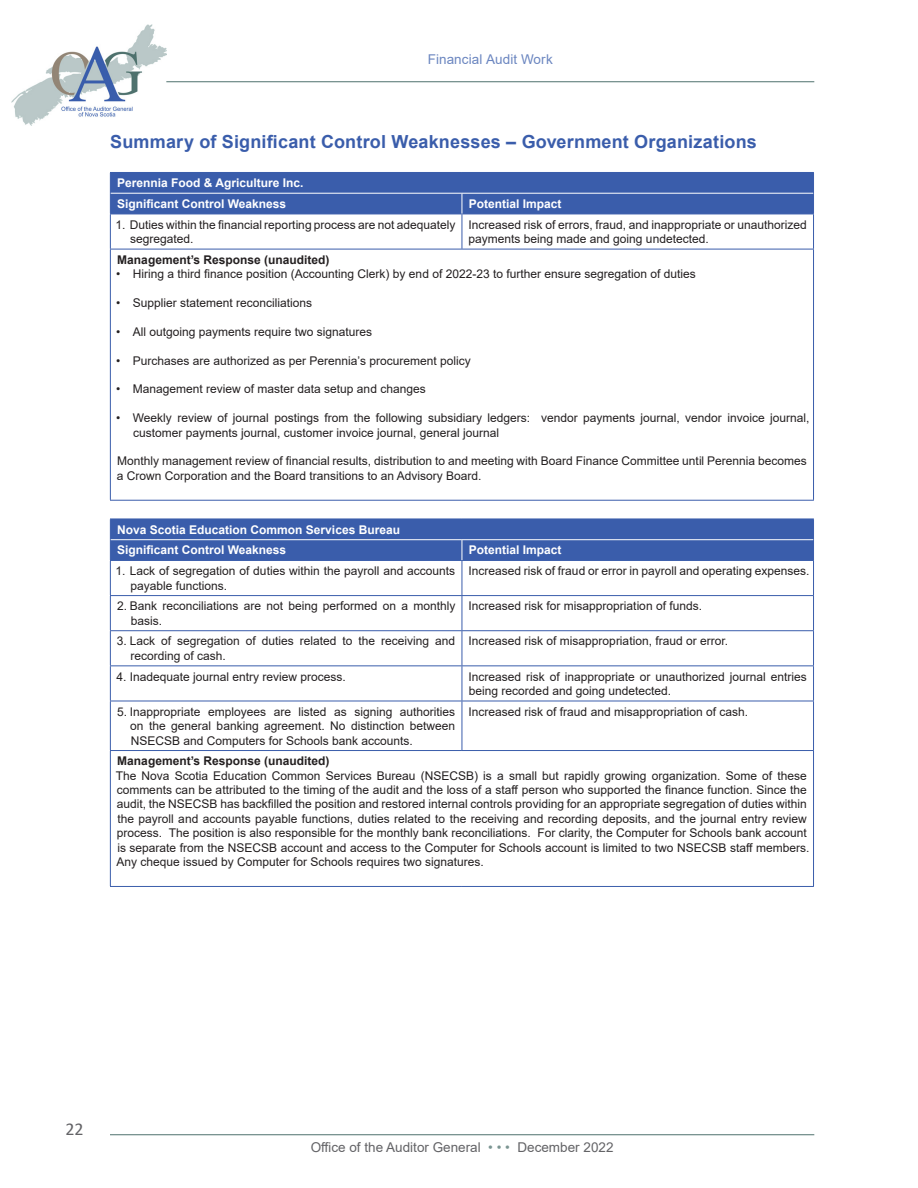
<style>
.page{position:relative;width:918px;height:1188px;background:#fff}
.page>*{position:absolute;margin:0;border:0;box-sizing:border-box;transform-origin:0 0}
.Heading_1{font:700 18px "Arial";letter-spacing:.01em;color:#3a5dab}
.t1{font:18px "Calibri";color:#636366}
.t2{font:13.5px "Arial";color:#636366}
.t3{font:13.5px "Arial";letter-spacing:.005em;color:#6b86c0}
.t4{font:12px/14.4px "Arial";color:#231f20}
.t5{font:700 12px "Arial";color:#fff}
.t6{font:700 12px "Arial";color:#231f20}
.s1{color:#7b9592}
</style>
<div class="page">
<img style="left:11px;top:25px;width:155px;height:100px">
<hr style="left:166px;top:81px;width:648px;height:1px;background:#4f726e">
<hr style="left:110px;top:1134px;width:704px;height:1px;background:#4f726e">
<hr style="left:110px;top:214px;width:1px;height:35px;background:#3a5dab">
<hr style="left:462px;top:214px;width:1px;height:35px;background:#3a5dab">
<hr style="left:813px;top:214px;width:1px;height:35px;background:#3a5dab">
<hr style="left:110px;top:249px;width:352px;height:1px;background:#3a5dab">
<hr style="left:110px;top:249px;width:1px;height:251px;background:#3a5dab">
<hr style="left:462px;top:249px;width:352px;height:1px;background:#3a5dab">
<hr style="left:813px;top:249px;width:1px;height:251px;background:#3a5dab">
<hr style="left:110px;top:500px;width:352px;height:1px;background:#3a5dab">
<hr style="left:462px;top:500px;width:352px;height:1px;background:#3a5dab">
<hr style="left:110px;top:214px;width:352px;height:1px;background:#3a5dab">
<hr style="left:462px;top:214px;width:352px;height:1px;background:#3a5dab">
<div style="left:110px;top:172px;width:704px;height:42px;background:#3a5dab"></div>
<hr style="left:110px;top:561px;width:1px;height:34px;background:#3a5dab">
<hr style="left:462px;top:561px;width:1px;height:34px;background:#3a5dab">
<hr style="left:813px;top:561px;width:1px;height:34px;background:#3a5dab">
<hr style="left:110px;top:595px;width:352px;height:1px;background:#3a5dab">
<hr style="left:110px;top:596px;width:1px;height:34px;background:#3a5dab">
<hr style="left:462px;top:595px;width:352px;height:1px;background:#3a5dab">
<hr style="left:462px;top:596px;width:1px;height:34px;background:#3a5dab">
<hr style="left:813px;top:596px;width:1px;height:34px;background:#3a5dab">
<hr style="left:110px;top:630px;width:352px;height:1px;background:#3a5dab">
<hr style="left:110px;top:631px;width:1px;height:34px;background:#3a5dab">
<hr style="left:462px;top:630px;width:352px;height:1px;background:#3a5dab">
<hr style="left:462px;top:631px;width:1px;height:34px;background:#3a5dab">
<hr style="left:813px;top:631px;width:1px;height:34px;background:#3a5dab">
<hr style="left:110px;top:665px;width:352px;height:1px;background:#3a5dab">
<hr style="left:110px;top:666px;width:1px;height:35px;background:#3a5dab">
<hr style="left:462px;top:665px;width:352px;height:1px;background:#3a5dab">
<hr style="left:462px;top:666px;width:1px;height:35px;background:#3a5dab">
<hr style="left:813px;top:666px;width:1px;height:35px;background:#3a5dab">
<hr style="left:110px;top:701px;width:352px;height:1px;background:#3a5dab">
<hr style="left:110px;top:701px;width:1px;height:49px;background:#3a5dab">
<hr style="left:462px;top:701px;width:352px;height:1px;background:#3a5dab">
<hr style="left:462px;top:701px;width:1px;height:49px;background:#3a5dab">
<hr style="left:813px;top:701px;width:1px;height:49px;background:#3a5dab">
<hr style="left:110px;top:750px;width:352px;height:1px;background:#3a5dab">
<hr style="left:110px;top:751px;width:1px;height:135px;background:#3a5dab">
<hr style="left:462px;top:750px;width:352px;height:1px;background:#3a5dab">
<hr style="left:813px;top:751px;width:1px;height:135px;background:#3a5dab">
<hr style="left:110px;top:886px;width:352px;height:1px;background:#3a5dab">
<hr style="left:462px;top:886px;width:352px;height:1px;background:#3a5dab">
<hr style="left:110px;top:560px;width:352px;height:1px;background:#3a5dab">
<hr style="left:462px;top:560px;width:352px;height:1px;background:#3a5dab">
<div style="left:110px;top:519px;width:704px;height:41px;background:#3a5dab"></div>
<p class="t3" style="left:428px;top:50px;width:126px">Financial Audit Work</p>
<p class="Heading_1" style="left:110px;top:129px;width:648px">Summary of Significant Control Weaknesses – Government Organizations</p>
<p class="t5" style="left:117px;top:175px;width:188px">Perennia Food &amp; Agriculture Inc.</p>
<p class="t5" style="left:117px;top:195px;width:171px">Significant Control Weakness</p>
<p class="t5" style="left:469px;top:195px;width:94px">Potential Impact</p>
<p class="t4" style="left:130px;top:217px;width:327px;text-indent:-15px">1. Duties within the financial reporting process are not adequately segregated.</p>
<p class="t4" style="left:469px;top:217px;width:340px">Increased risk of errors, fraud, and inappropriate or unauthorized payments being made and going undetected.</p>
<p class="t6" style="left:117px;top:251px;width:214px">Management’s Response (unaudited)</p>
<p class="t4" style="left:116px;top:267px;width:581px">• Hiring a third finance position (Accounting Clerk) by end of 2022-23 to further ensure segregation of duties</p>
<p class="t4" style="left:116px;top:296px;width:198px">• Supplier statement reconciliations</p>
<p class="t4" style="left:116px;top:324px;width:258px">• All outgoing payments require two signatures</p>
<p class="t4" style="left:116px;top:353px;width:356px">• Purchases are authorized as per Perennia’s procurement policy</p>
<p class="t4" style="left:116px;top:382px;width:311px">• Management review of master data setup and changes</p>
<p class="t4" style="left:133px;top:411px;width:678px;text-indent:-17px">• Weekly review of journal postings from the following subsidiary ledgers: vendor payments journal, vendor invoice journal, customer payments journal, customer invoice journal, general journal</p>
<p class="t4" style="left:117px;top:454px;width:692px">Monthly management review of financial results, distribution to and meeting with Board Finance Committee until Perennia becomes a Crown Corporation and the Board transitions to an Advisory Board.</p>
<p class="t5" style="left:117px;top:521px;width:284px">Nova Scotia Education Common Services Bureau</p>
<p class="t5" style="left:117px;top:542px;width:171px">Significant Control Weakness</p>
<p class="t5" style="left:469px;top:542px;width:94px">Potential Impact</p>
<p class="t4" style="left:130px;top:564px;width:326px;text-indent:-15px">1. Lack of segregation of duties within the payroll and accounts payable functions.</p>
<p class="t4" style="left:469px;top:564px;width:342px">Increased risk of fraud or error in payroll and operating expenses.</p>
<p class="t4" style="left:131px;top:599px;width:326px;text-indent:-14px">2. Bank reconciliations are not being performed on a monthly basis.</p>
<p class="t4" style="left:469px;top:599px;width:235px">Increased risk for misappropriation of funds.</p>
<p class="t4" style="left:130px;top:634px;width:326px;text-indent:-14px">3. Lack of segregation of duties related to the receiving and recording of cash.</p>
<p class="t4" style="left:469px;top:634px;width:261px">Increased risk of misappropriation, fraud or error.</p>
<p class="t4" style="left:117px;top:669px;width:231px">4. Inadequate journal entry review process.</p>
<p class="t4" style="left:469px;top:669px;width:340px">Increased risk of inappropriate or unauthorized journal entries being recorded and going undetected.</p>
<p class="t4" style="left:130px;top:704px;width:327px;text-align:justify;text-indent:-13px">5. Inappropriate employees are listed as signing authorities on the general banking agreement. No distinction between NSECSB and Computers for Schools bank accounts.</p>
<p class="t4" style="left:469px;top:704px;width:281px">Increased risk of fraud and misappropriation of cash.</p>
<p class="t6" style="left:117px;top:753px;width:214px">Management’s Response (unaudited)</p>
<p class="t4" style="left:116px;top:768px;width:695px">The Nova Scotia Education Common Services Bureau (NSECSB) is a small but rapidly growing organization. Some of these comments can be attributed to the timing of the audit and the loss of a staff person who supported the finance function. Since the audit, the NSECSB has backfilled the position and restored internal controls providing for an appropriate segregation of duties within the payroll and accounts payable functions, duties related to the receiving and recording deposits, and the journal entry review process. The position is also responsible for the monthly bank reconciliations. For clarity, the Computer for Schools bank account is separate from the NSECSB account and access to the Computer for Schools account is limited to two NSECSB staff members.<br>Any cheque issued by Computer for Schools requires two signatures.</p>
<h1 class="t1" style="left:65px;top:1116px;width:20px">22</h1>
<p class="t2" style="left:311px;top:1138px;width:304px">Office of the Auditor General <span class="s1">• • •</span> December 2022</p>
</div>
